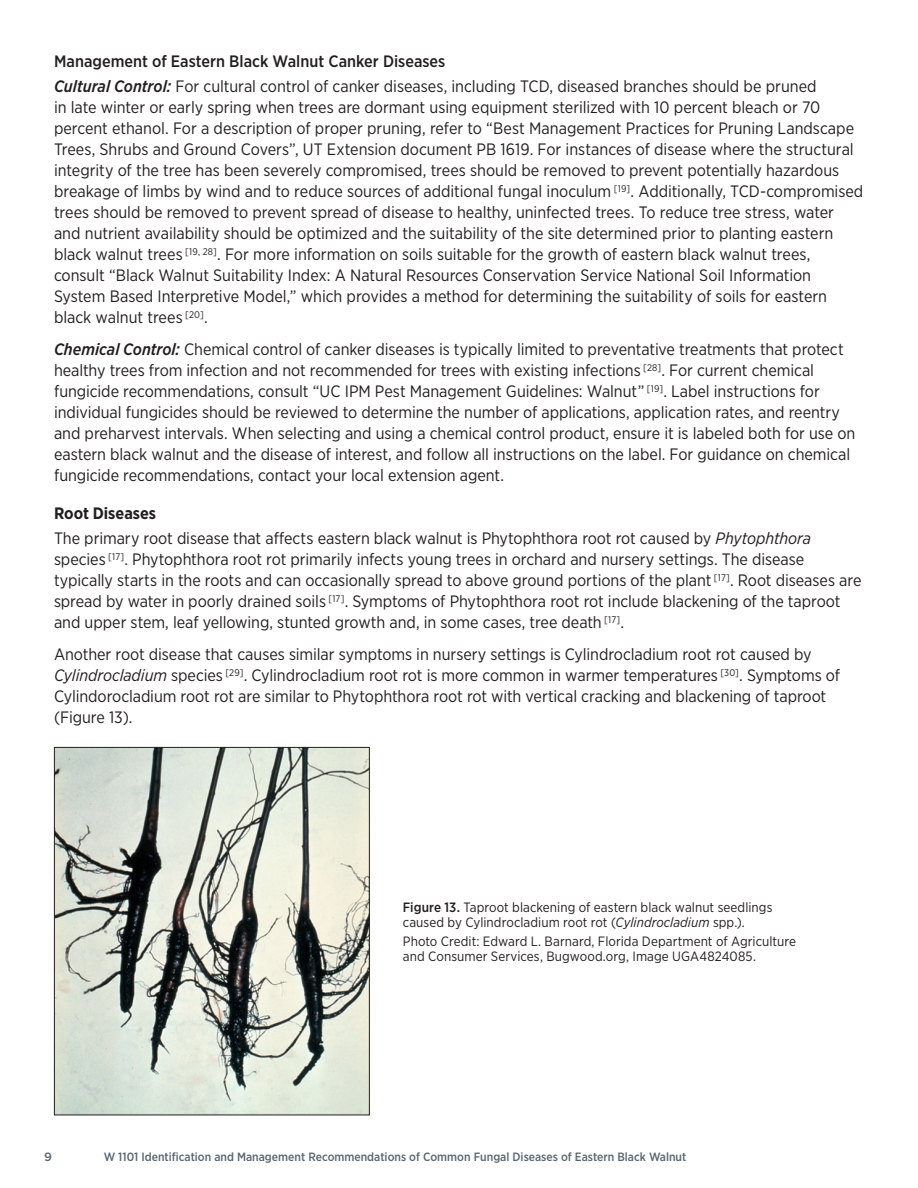
<style>
.page{position:relative;width:918px;height:1188px;background:#fff}
.page>*{position:absolute;margin:0;border:0;box-sizing:border-box;transform-origin:0 0}
.Body_Text{font:16.5px/21px "Gotham Narrow";letter-spacing:-.005em;color:#231f20}
.Subheads_2{font:500 16.5px "Gotham Narrow";color:#231f20}
.Subheads{font:700 16.5px "Gotham Narrow";color:#231f20}
.Subheads_2-2{font:13.5px/15px "Gotham Narrow";letter-spacing:.005em;color:#231f20}
.t1{font:500 12px "Gotham Narrow";color:#5a6670}
.t2{font:500 12px "Gotham";color:#5a6670}
.s1{font-weight:500;font-style:italic}
.s2{font-style:italic}
.s3{font-weight:500}
</style>
<div class="page">
<img style="left:56px;top:749px;width:312px;height:364px">
<div style="left:54px;top:747px;width:316px;height:368px;border:1px solid #231f20"></div>
<p class="Subheads_2" style="left:54px;top:51px;width:393px">Management of Eastern Black Walnut Canker Diseases</p>
<p class="Body_Text" style="left:54px;top:76px;width:811px"><span class="s1">Cultural Control:</span> For cultural control of canker diseases, including TCD, diseased branches should be pruned<br>in late winter or early spring when trees are dormant using equipment sterilized with 10 percent bleach or 70 percent ethanol. For a description of proper pruning, refer to “Best Management Practices for Pruning Landscape Trees, Shrubs and Ground Covers”, UT Extension document PB 1619. For instances of disease where the structural integrity of the tree has been severely compromised, trees should be removed to prevent potentially hazardous breakage of limbs by wind and to reduce sources of additional fungal inoculum <sup>[19]</sup>. Additionally, TCD-compromised trees should be removed to prevent spread of disease to healthy, uninfected trees. To reduce tree stress, water and nutrient availability should be optimized and the suitability of the site determined prior to planting eastern black walnut trees <sup>[19,</sup> <sup>28]</sup>. For more information on soils suitable for the growth of eastern black walnut trees, consult “Black Walnut Suitability Index: A Natural Resources Conservation Service National Soil Information System Based Interpretive Model,” which provides a method for determining the suitability of soils for eastern black walnut trees <sup>[20]</sup>.</p>
<p class="Body_Text" style="left:54px;top:338px;width:803px"><span class="s1">Chemical Control:</span> Chemical control of canker diseases is typically limited to preventative treatments that protect healthy trees from infection and not recommended for trees with existing infections <sup>[28]</sup>. For current chemical fungicide recommendations, consult “UC IPM Pest Management Guidelines: Walnut” <sup>[19]</sup>. Label instructions for individual fungicides should be reviewed to determine the number of applications, application rates, and reentry and preharvest intervals. When selecting and using a chemical control product, ensure it is labeled both for use on eastern black walnut and the disease of interest, and follow all instructions on the label. For guidance on chemical fungicide recommendations, contact your local extension agent.</p>
<p class="Subheads" style="left:54px;top:503px;width:104px">Root Diseases</p>
<p class="Body_Text" style="left:54px;top:528px;width:809px">The primary root disease that affects eastern black walnut is Phytophthora root rot caused by <span class="s2">Phytophthora </span>species <sup>[17]</sup>. Phytophthora root rot primarily infects young trees in orchard and nursery settings. The disease typically starts in the roots and can occasionally spread to above ground portions of the plant <sup>[17]</sup>. Root diseases are spread by water in poorly drained soils <sup>[17]</sup>. Symptoms of Phytophthora root rot include blackening of the taproot and upper stem, leaf yellowing, stunted growth and, in some cases, tree death <sup>[17]</sup>.</p>
<p class="Body_Text" style="left:54px;top:644px;width:788px">Another root disease that causes similar symptoms in nursery settings is Cylindrocladium root rot caused by <span class="s2">Cylindrocladium</span> species <sup>[29]</sup>. Cylindrocladium root rot is more common in warmer temperatures <sup>[30]</sup>. Symptoms of Cylindorocladium root rot are similar to Phytophthora root rot with vertical cracking and blackening of taproot (Figure 13).</p>
<p class="Subheads_2-2" style="left:403px;top:899px;width:371px"><span class="s3">Figure 13.</span> Taproot blackening of eastern black walnut seedlings caused by Cylindrocladium root rot (<span class="s2">Cylindrocladium</span> spp.).</p>
<p class="Subheads_2-2" style="left:403px;top:934px;width:395px">Photo Credit: Edward L. Barnard, Florida Department of Agriculture and Consumer Services, Bugwood.org, Image UGA4824085.</p>
<p class="t2" style="left:44px;top:1149px;width:9px">9</p>
<p class="t1" style="left:104px;top:1149px;width:584px">W 1101 Identification and Management Recommendations of Common Fungal Diseases of Eastern Black Walnut</p>
</div>
